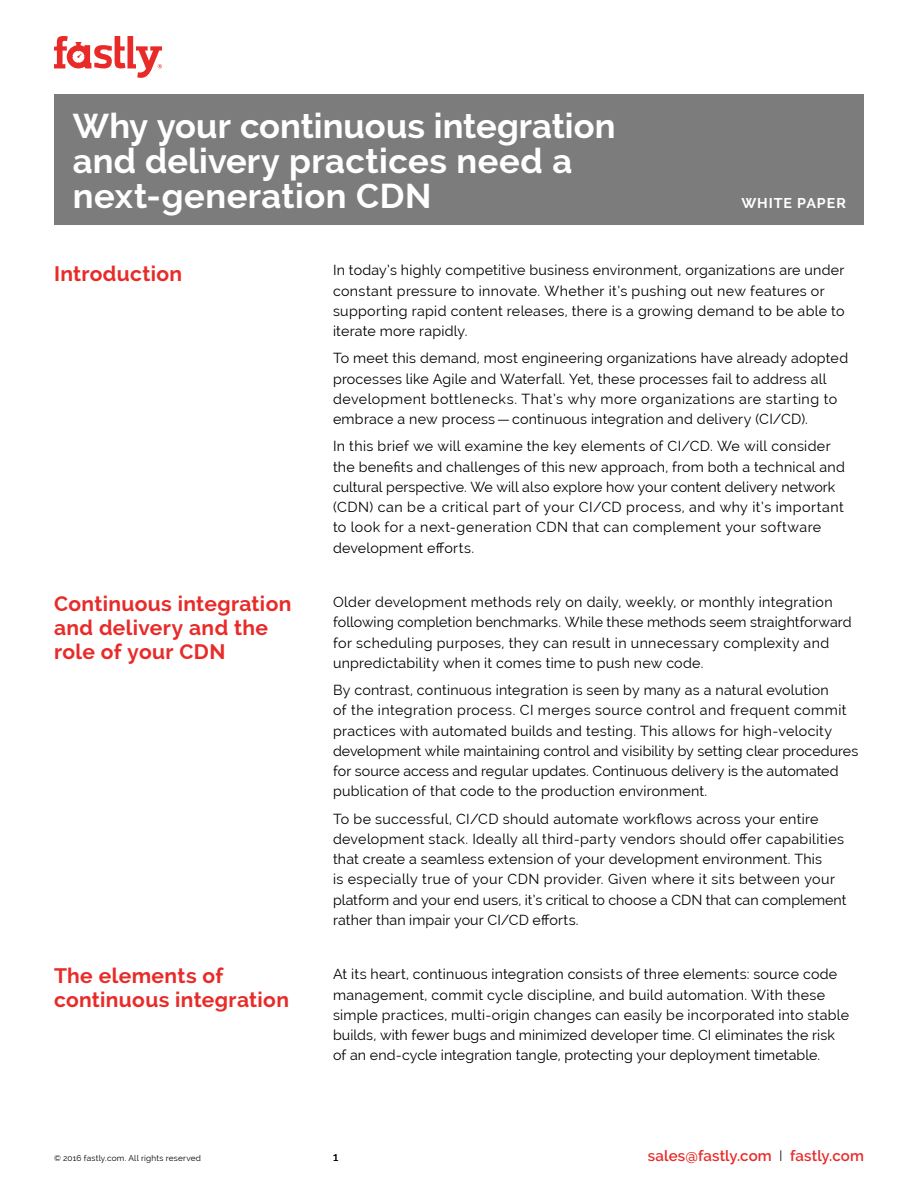
<style>
.page{position:relative;width:918px;height:1188px;background:#fff}
.page>*{position:absolute;margin:0;border:0;box-sizing:border-box;transform-origin:0 0}
.t1{font:700 34.5px/35.2px "Raleway";letter-spacing:.005em;color:#fff}
.t2{font:700 21px/24px "Raleway";letter-spacing:.015em;color:#e82b29}
.t3{font:600 15px "Raleway";letter-spacing:.005em;color:#e82b29}
.t4{font:14.25px/20.2px "Raleway";letter-spacing:.015em;color:#000}
.t5{font:700 14.25px "Raleway";letter-spacing:.065em;color:#fff}
.t6{font:12px "Raleway";color:#000}
.t7{font:8.25px "Raleway";letter-spacing:.025em;color:#000}
.s1{font-weight:300;color:#000}
</style>
<div class="page">
<div style="left:54px;top:94px;width:810px;height:131px;background:#7c7c7c"></div>
<svg style="left:54px;top:36px;width:108px;height:42px"></svg>
<h1 class="t1" style="left:73px;top:108px;width:544px">Why your continuous integration and delivery practices need a next-generation CDN</h1>
<p class="t5" style="left:741px;top:195px;width:106px">WHITE PAPER</p>
<h2 class="t2" style="left:54px;top:261px;width:130px">Introduction</h2>
<p class="t4" style="left:333px;top:260px;width:513px">In today’s highly competitive business environment, organizations are under constant pressure to innovate. Whether it’s pushing out new features or supporting rapid content releases, there is a growing demand to be able to iterate more rapidly.</p>
<p class="t4" style="left:333px;top:348px;width:517px">To meet this demand, most engineering organizations have already adopted processes like Agile and Waterfall. Yet, these processes fail to address all development bottlenecks. That’s why more organizations are starting to embrace a new process—continuous integration and delivery (CI/CD).</p>
<p class="t4" style="left:333px;top:436px;width:514px">In this brief we will examine the key elements of CI/CD. We will consider the benefits and challenges of this new approach, from both a technical and cultural perspective. We will also explore how your content delivery network (CDN) can be a critical part of your CI/CD process, and why it’s important to look for a next-generation CDN that can complement your software development efforts.</p>
<h2 class="t2" style="left:54px;top:592px;width:239px">Continuous integration and delivery and the role of your CDN</h2>
<p class="t4" style="left:333px;top:592px;width:520px">Older development methods rely on daily, weekly, or monthly integration following completion benchmarks. While these methods seem straightforward for scheduling purposes, they can result in unnecessary complexity and unpredictability when it comes time to push new code.</p>
<p class="t4" style="left:333px;top:680px;width:527px">By contrast, continuous integration is seen by many as a natural evolution<br>of the integration process. CI merges source control and frequent commit practices with automated builds and testing. This allows for high-velocity development while maintaining control and visibility by setting clear procedures for source access and regular updates. Continuous delivery is the automated publication of that code to the production environment.</p>
<p class="t4" style="left:333px;top:808px;width:515px">To be successful, CI/CD should automate workflows across your entire development stack. Ideally all third-party vendors should offer capabilities that create a seamless extension of your development environment. This<br>is especially true of your CDN provider. Given where it sits between your platform and your end users, it’s critical to choose a CDN that can complement rather than impair your CI/CD efforts.</p>
<h2 class="t2" style="left:54px;top:964px;width:236px">The elements of continuous integration</h2>
<p class="t4" style="left:333px;top:964px;width:518px">At its heart, continuous integration consists of three elements: source code management, commit cycle discipline, and build automation. With these simple practices, multi-origin changes can easily be incorporated into stable builds, with fewer bugs and minimized developer time. CI eliminates the risk of an end-cycle integration tangle, protecting your deployment timetable.</p>
<p class="t7" style="left:54px;top:1153px;width:149px">© 2016 fastly.com. All rights reserved</p>
<p class="t6" style="left:333px;top:1150px;width:7px">1</p>
<p class="t3" style="left:648px;top:1147px;width:218px">sales@fastly.com <span class="s1">I</span> fastly.com</p>
</div>
